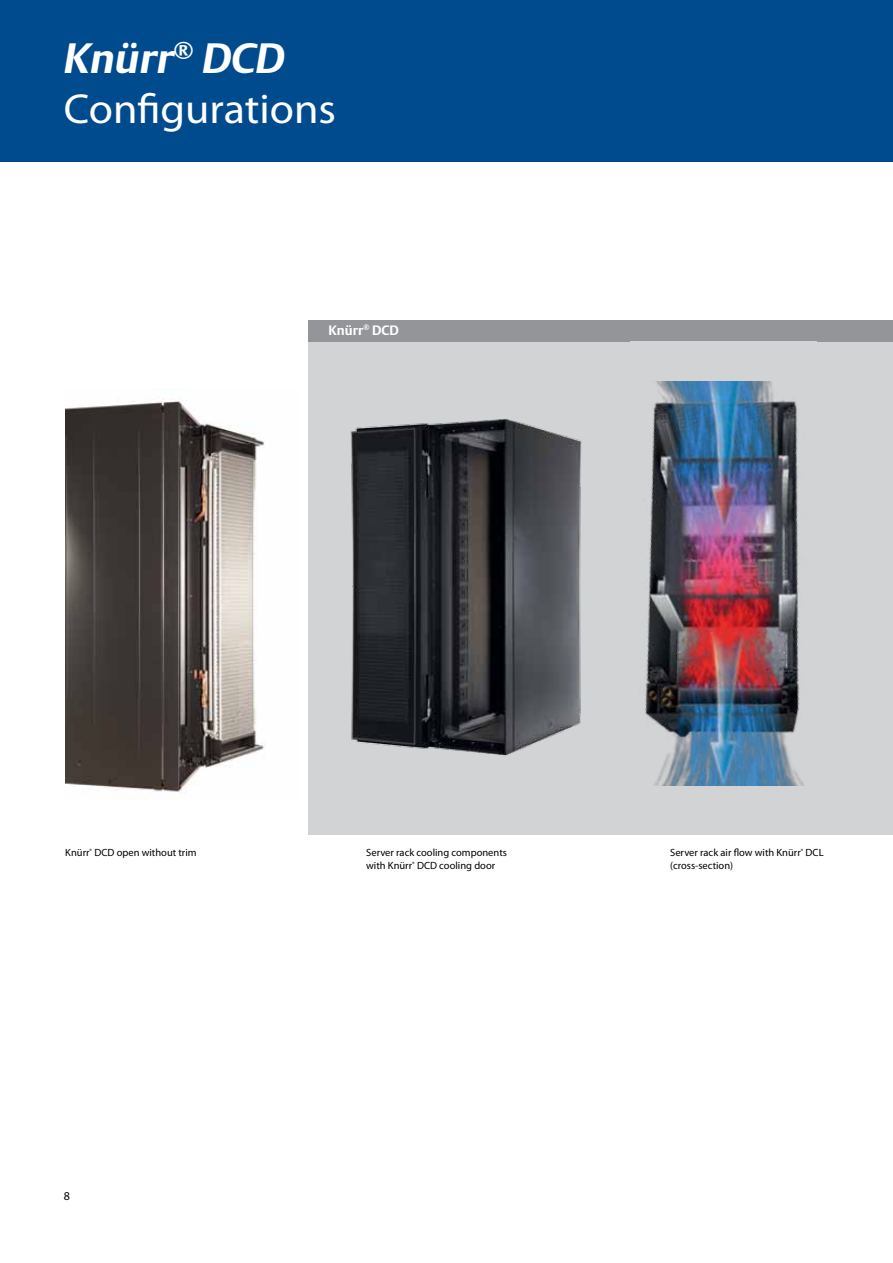
<style>
.page{position:relative;width:893px;height:1263px;background:#fff}
.page>*{position:absolute;margin:0;border:0;box-sizing:border-box;transform-origin:0 0}
.t1{font:42px "Myriad Pro";color:#fff;scale:1.05 1}
.t2{font:italic 700 42px "DTL Argo T";color:#fff;scale:1.05 1}
.t3{font:700 13.5px "DTL Argo T";color:#fff}
.t4{font:12px "Myriad Pro";color:#000}
.t5{font:10.5px/12.6px "Myriad Pro";color:#000}
</style>
<div class="page">
<div style="left:308px;top:331px;width:585px;height:504px;background:#d1d3d4"></div>
<div style="left:308px;top:320px;width:585px;height:21px;background:#939598"></div>
<img style="left:645px;top:381px;width:160px;height:405px">
<img style="left:350px;top:419px;width:232px;height:337px">
<img style="left:66px;top:399px;width:199px;height:393px">
<div style="left:0;top:0;width:893px;height:162px;background:#004b8d"></div>
<h1 class="t2" style="left:64px;top:33px;width:212px">Knürr<sup>®</sup> DCD</h1>
<h1 class="t1" style="left:64px;top:83px;width:261px">Configurations</h1>
<p class="t3" style="left:329px;top:322px;width:72px">Knürr<sup>®</sup> DCD</p>
<p class="t5" style="left:65px;top:846px;width:133px">Knürr<sup>®</sup> DCD open without trim</p>
<p class="t4" style="left:64px;top:1188px;width:8px">8</p>
<p class="t5" style="left:366px;top:846px;width:142px">Server rack cooling components with Knürr<sup>®</sup> DCD cooling door</p>
<p class="t5" style="left:670px;top:846px;width:155px">Server rack air flow with Knürr<sup>®</sup> DCL (cross-section)</p>
</div>
